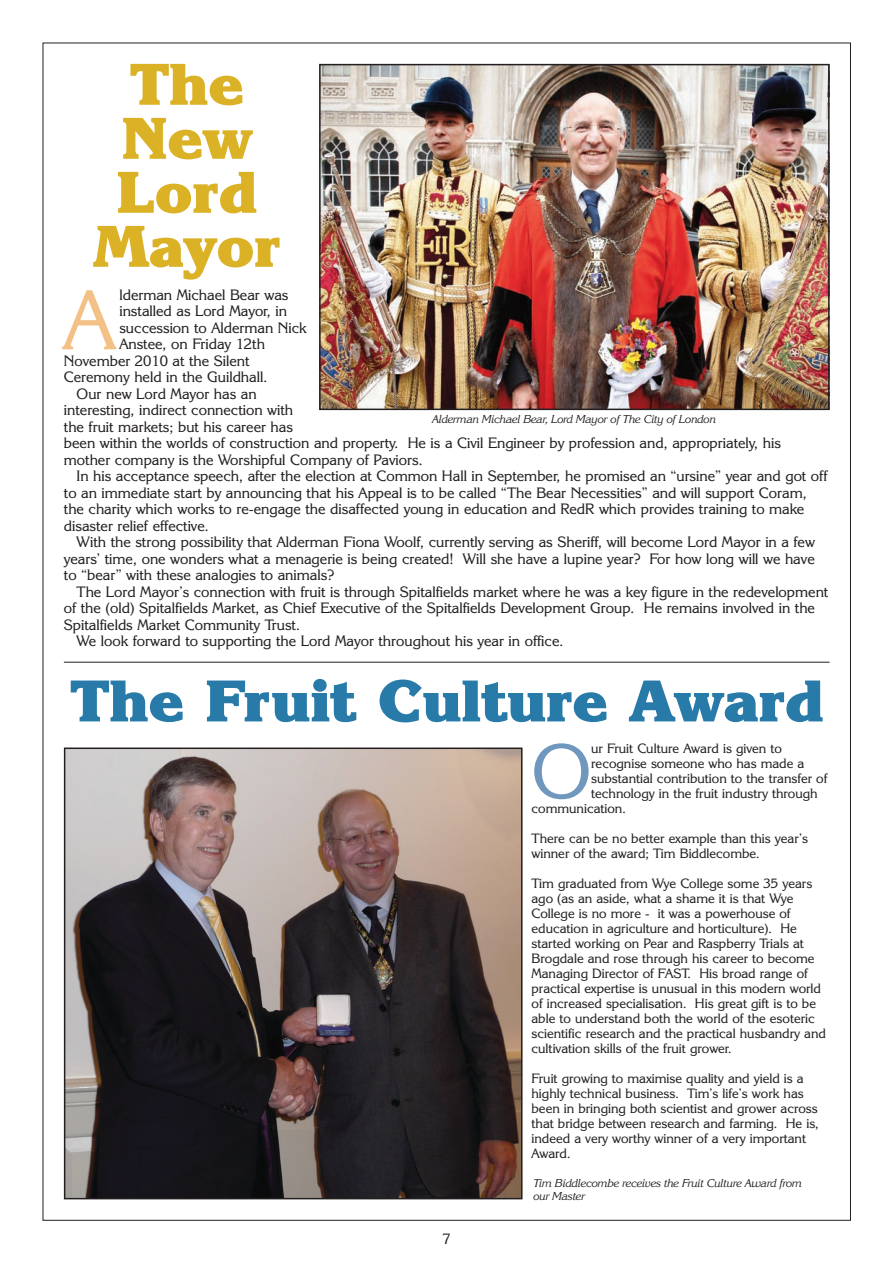
<style>
.page{position:relative;width:893px;height:1262px;background:#fff}
.page>*{position:absolute;margin:0;border:0;box-sizing:border-box;transform-origin:0 0}
.t1{font:84.45px "Korinna IT Cby BT";color:#f3c186}
.t2{font:76.65px "Korinna IT Cby BT";color:#7097bd}
.t3{font:800 58.5px "Korinna IT Cby BT";color:#287ba8}
.t4{font:800 58.5px/54px "Korinna IT Cby BT";color:#dbb226;text-align:center}
.t5{font:15px "Korinna IT Cby BT";color:#231f20}
.t6{font:13.5px/15px "Korinna IT Cby BT";color:#231f20}
.t7{font:italic 11.4px/12.9px "Korinna IT Cby BT";letter-spacing:-.015em;color:#231f20}
</style>
<div class="page">
<hr style="left:64px;top:662px;width:765px;height:1px;background:#231f20">
<img style="left:322px;top:67px;width:504px;height:340px">
<div style="left:319px;top:64px;width:510px;height:346px;border:2px solid #231f20"></div>
<img style="left:67px;top:750px;width:452px;height:446px">
<div style="left:64px;top:747px;width:458px;height:452px;border:2px solid #231f20"></div>
<h3 class="t4" style="left:94px;top:63px;width:188px">The<br>New<br>Lord<br>Mayor</h3>
<h1 class="t1" style="left:64px;top:290px;width:53px">A</h1>
<p class="t5" style="left:119px;top:289px;width:170px">lderman Michael Bear was</p>
<p class="t5" style="left:119px;top:306px;width:169px">installed as Lord Mayor, in</p>
<p class="t5" style="left:119px;top:322px;width:189px">succession to Alderman Nick</p>
<p class="t5" style="left:119px;top:339px;width:147px">Anstee, on Friday 12th</p>
<p class="t5" style="left:64px;top:355px;width:187px">November 2010 at the Silent</p>
<p class="t5" style="left:64px;top:372px;width:205px">Ceremony held in the Guildhall.</p>
<p class="t5" style="left:77px;top:388px;width:181px">Our new Lord Mayor has an</p>
<p class="t5" style="left:64px;top:405px;width:231px">interesting, indirect connection with</p>
<p class="t5" style="left:64px;top:421px;width:230px">the fruit markets; but his career has</p>
<p class="t5" style="left:64px;top:438px;width:718px">been within the worlds of construction and property. He is a Civil Engineer by profession and, appropriately, his</p>
<p class="t5" style="left:64px;top:454px;width:360px">mother company is the Worshipful Company of Paviors.</p>
<p class="t5" style="left:77px;top:471px;width:752px">In his acceptance speech, after the election at Common Hall in September, he promised an “ursine” year and got off</p>
<p class="t5" style="left:64px;top:487px;width:744px">to an immediate start by announcing that his Appeal is to be called “The Bear Necessities” and will support Coram,</p>
<p class="t5" style="left:64px;top:504px;width:742px">the charity which works to re-engage the disaffected young in education and RedR which provides training to make</p>
<p class="t5" style="left:64px;top:520px;width:147px">disaster relief effective.</p>
<p class="t5" style="left:77px;top:537px;width:739px">With the strong possibility that Alderman Fiona Woolf, currently serving as Sheriff, will become Lord Mayor in a few</p>
<p class="t5" style="left:64px;top:553px;width:752px">years’ time, one wonders what a menagerie is being created! Will she have a lupine year? For how long will we have</p>
<p class="t5" style="left:64px;top:570px;width:271px">to “bear” with these analogies to animals?</p>
<p class="t5" style="left:77px;top:586px;width:753px">The Lord Mayor’s connection with fruit is through Spitalfields market where he was a key figure in the redevelopment</p>
<p class="t5" style="left:64px;top:603px;width:752px">of the (old) Spitalfields Market, as Chief Executive of the Spitalfields Development Group. He remains involved in the</p>
<p class="t5" style="left:64px;top:619px;width:238px">Spitalfields Market Community Trust.</p>
<p class="t5" style="left:77px;top:636px;width:488px">We look forward to supporting the Lord Mayor throughout his year in office.</p>
<p class="t7" style="left:432px;top:414px;width:285px">Alderman Michael Bear, Lord Mayor of The City of London</p>
<h3 class="t3" style="left:70px;top:679px;width:755px">The Fruit Culture Award</h3>
<h2 class="t2" style="left:531px;top:744px;width:61px">O</h2>
<p class="t6" style="left:591px;top:742px;width:192px">ur Fruit Culture Award is given to</p>
<p class="t6" style="left:591px;top:757px;width:214px">recognise someone who has made a</p>
<p class="t6" style="left:591px;top:772px;width:238px">substantial contribution to the transfer of</p>
<p class="t6" style="left:591px;top:787px;width:228px">technology in the fruit industry through</p>
<p class="t6" style="left:531px;top:802px;width:96px">communication.</p>
<p class="t6" style="left:531px;top:832px;width:278px">There can be no better example than this year’s winner of the award; Tim Biddlecombe.</p>
<p class="t6" style="left:531px;top:877px;width:296px">Tim graduated from Wye College some 35 years ago (as an aside, what a shame it is that Wye College is no more - it was a powerhouse of education in agriculture and horticulture). He started working on Pear and Raspberry Trials at Brogdale and rose through his career to become Managing Director of FAST. His broad range of practical expertise is unusual in this modern world of increased specialisation. His great gift is to be able to understand both the world of the esoteric scientific research and the practical husbandry and cultivation skills of the fruit grower.</p>
<p class="t6" style="left:531px;top:1072px;width:289px">Fruit growing to maximise quality and yield is a highly technical business. Tim’s life’s work has been in bringing both scientist and grower across that bridge between research and farming. He is, indeed a very worthy winner of a very important Award.</p>
<p class="t7" style="left:533px;top:1177px;width:270px">Tim Biddlecombe receives the Fruit Culture Award from our Master</p>
<p class="t5" style="left:442px;top:1233px;width:10px">7</p>
</div>
